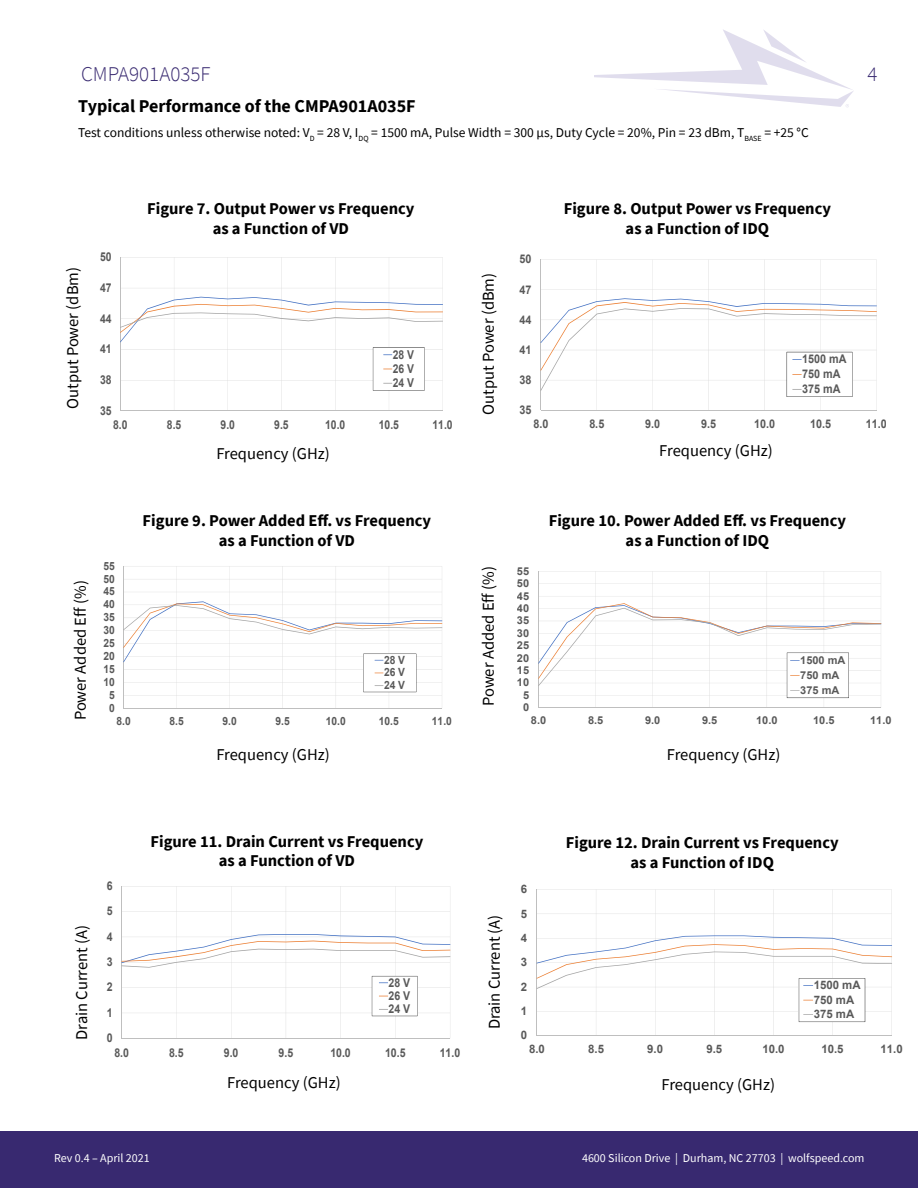
<style>
.page{position:relative;width:918px;height:1188px;background:#fff}
.page>*{position:absolute;margin:0;border:0;box-sizing:border-box;transform-origin:0 0}
.t1{font:300 21px "Source Sans Pro";color:#382970}
.Section{font:700 18px "Source Sans Pro";color:#000}
.t2{font:700 16.5px/19.8px "Source Sans Pro";color:#000;text-align:center}
.t3{font:16.5px "Source Sans Pro";color:#000}
.t4{font:13.5px "Source Sans Pro";color:#000}
.t5{font:700 12.15px/14.2px "Arial";color:#595959;text-align:justify;scale:.85 1}
.t6{font:700 12.15px/13.4px "Arial";color:#595959;text-align:justify;scale:.87 1}
.t7{font:12px "Source Sans Pro";color:#fff}
.t8{font:700 12px/14.9px "Arial";color:#595959;scale:.9 1}
.t9{font:700 11.7px/14.5px "Arial";color:#595959}
.t10{font:700 11.25px/12.8px "Arial";color:#595959;text-align:justify;scale:.9 1}
.t11{font:700 10.8px/15px "Arial";color:#595959}
</style>
<div class="page">
<svg style="left:594px;top:29px;width:259px;height:78px"></svg>
<div style="left:0;top:1131px;width:918px;height:57px;background:#382970"></div>
<svg style="left:121px;top:886px;width:330px;height:153px"></svg>
<svg style="left:123px;top:566px;width:320px;height:143px"></svg>
<svg style="left:538px;top:571px;width:344px;height:137px"></svg>
<svg style="left:536px;top:889px;width:356px;height:147px"></svg>
<svg style="left:540px;top:259px;width:337px;height:152px"></svg>
<svg style="left:120px;top:257px;width:323px;height:154px"></svg>
<p class="t1" style="left:81px;top:61px;width:131px">CMPA901A035F</p>
<p class="t1" style="left:867px;top:61px;width:12px">4</p>
<p class="Section" style="left:78px;top:94px;width:339px">Typical Performance of the CMPA901A035F</p>
<p class="t4" style="left:78px;top:124px;width:732px">Test conditions unless otherwise noted: V<sub>D</sub> = 28 V, I<sub>DQ</sub> = 1500 mA, Pulse Width = 300 μs, Duty Cycle = 20%, Pin = 23 dBm, T<sub>BASE</sub> = +25 °C</p>
<p class="t3" style="left:62px;top:409px;width:143px;rotate:-90deg">Output Power (dBm)</p>
<p class="t5" style="left:100px;top:250px;width:15px">50</p>
<p class="t5" style="left:100px;top:281px;width:15px">47</p>
<p class="t5" style="left:100px;top:311px;width:15px">44</p>
<p class="t5" style="left:100px;top:342px;width:15px">41</p>
<p class="t5" style="left:100px;top:373px;width:15px">38</p>
<p class="t5" style="left:100px;top:403px;width:15px">35</p>
<p class="t2" style="left:147px;top:198px;width:269px">Figure 7. Output Power vs Frequency as a Function of VD</p>
<p class="t5" style="left:393px;top:347px;width:27px">28 V 26 V 24 V</p>
<p class="t5" style="left:113px;top:418px;width:18px">8.0</p>
<p class="t5" style="left:167px;top:418px;width:18px">8.5</p>
<p class="t5" style="left:221px;top:418px;width:18px">9.0</p>
<p class="t5" style="left:274px;top:418px;width:19px">9.5</p>
<p class="t5" style="left:325px;top:418px;width:25px">10.0</p>
<p class="t5" style="left:379px;top:418px;width:25px">10.5</p>
<p class="t5" style="left:433px;top:418px;width:25px">11.0</p>
<p class="t3" style="left:216px;top:443px;width:115px">Frequency (GHz)</p>
<p class="t3" style="left:70px;top:720px;width:141px;rotate:-90deg">Power Added Eff (%)</p>
<p class="t10" style="left:103px;top:559px;width:14px">55</p>
<p class="t10" style="left:103px;top:572px;width:14px">50</p>
<p class="t10" style="left:103px;top:585px;width:14px">45</p>
<p class="t10" style="left:103px;top:598px;width:14px">40</p>
<p class="t10" style="left:103px;top:611px;width:14px">35</p>
<p class="t10" style="left:103px;top:624px;width:14px">30</p>
<p class="t10" style="left:103px;top:637px;width:14px">25</p>
<p class="t10" style="left:103px;top:650px;width:14px">20</p>
<p class="t10" style="left:103px;top:663px;width:14px">15</p>
<p class="t10" style="left:103px;top:676px;width:14px">10</p>
<p class="t10" style="left:109px;top:689px;width:8px">5</p>
<p class="t10" style="left:109px;top:702px;width:8px">0</p>
<p class="t2" style="left:143px;top:510px;width:290px">Figure 9. Power Added Eff. vs Frequency as a Function of VD</p>
<p class="t10" style="left:384px;top:654px;width:25px">28 V 26 V 24 V</p>
<p class="t10" style="left:117px;top:715px;width:17px">8.0</p>
<p class="t10" style="left:170px;top:715px;width:17px">8.5</p>
<p class="t10" style="left:223px;top:715px;width:17px">9.0</p>
<p class="t10" style="left:276px;top:715px;width:17px">9.5</p>
<p class="t10" style="left:326px;top:715px;width:24px">10.0</p>
<p class="t10" style="left:379px;top:715px;width:24px">10.5</p>
<p class="t10" style="left:432px;top:715px;width:24px">11.0</p>
<p class="t3" style="left:216px;top:744px;width:115px">Frequency (GHz)</p>
<p class="t3" style="left:478px;top:415px;width:143px;rotate:-90deg">Output Power (dBm)</p>
<p class="t8" style="left:520px;top:252px;width:15px">50</p>
<p class="t8" style="left:520px;top:282px;width:15px">47</p>
<p class="t8" style="left:520px;top:312px;width:15px">44</p>
<p class="t8" style="left:520px;top:342px;width:15px">41</p>
<p class="t8" style="left:520px;top:372px;width:15px">38</p>
<p class="t8" style="left:520px;top:402px;width:15px">35</p>
<p class="t2" style="left:564px;top:198px;width:269px">Figure 8. Output Power vs Frequency as a Function of IDQ</p>
<p class="t8" style="left:802px;top:352px;width:51px">1500 mA<br>750 mA<br>375 mA</p>
<p class="t8" style="left:533px;top:417px;width:18px">8.0</p>
<p class="t8" style="left:589px;top:417px;width:18px">8.5</p>
<p class="t8" style="left:645px;top:417px;width:18px">9.0</p>
<p class="t8" style="left:701px;top:417px;width:18px">9.5</p>
<p class="t8" style="left:754px;top:417px;width:25px">10.0</p>
<p class="t8" style="left:810px;top:417px;width:25px">10.5</p>
<p class="t8" style="left:866px;top:417px;width:25px">11.0</p>
<p class="t3" style="left:659px;top:440px;width:115px">Frequency (GHz)</p>
<p class="t3" style="left:478px;top:706px;width:141px;rotate:-90deg">Power Added Eff (%)</p>
<p class="t11" style="left:517px;top:564px;width:14px">55</p>
<p class="t11" style="left:517px;top:576px;width:14px">50</p>
<p class="t11" style="left:517px;top:588px;width:14px">45</p>
<p class="t11" style="left:517px;top:601px;width:14px">40</p>
<p class="t11" style="left:517px;top:613px;width:14px">35</p>
<p class="t11" style="left:517px;top:626px;width:14px">30</p>
<p class="t11" style="left:517px;top:638px;width:14px">25</p>
<p class="t11" style="left:517px;top:650px;width:14px">20</p>
<p class="t11" style="left:517px;top:663px;width:14px">15</p>
<p class="t11" style="left:517px;top:675px;width:14px">10</p>
<p class="t11" style="left:523px;top:688px;width:8px">5</p>
<p class="t11" style="left:523px;top:700px;width:8px">0</p>
<p class="t2" style="left:549px;top:510px;width:299px">Figure 10. Power Added Eff. vs Frequency as a Function of IDQ</p>
<p class="t11" style="left:800px;top:653px;width:47px">1500 mA<br>750 mA<br>375 mA</p>
<p class="t11" style="left:531px;top:713px;width:17px">8.0</p>
<p class="t11" style="left:588px;top:713px;width:17px">8.5</p>
<p class="t11" style="left:645px;top:713px;width:17px">9.0</p>
<p class="t11" style="left:702px;top:713px;width:17px">9.5</p>
<p class="t11" style="left:756px;top:713px;width:23px">10.0</p>
<p class="t11" style="left:813px;top:713px;width:23px">10.5</p>
<p class="t11" style="left:870px;top:713px;width:23px">11.0</p>
<p class="t3" style="left:667px;top:744px;width:115px">Frequency (GHz)</p>
<p class="t3" style="left:71px;top:1040px;width:116px;rotate:-90deg">Drain Current (A)</p>
<p class="t6" style="left:107px;top:879px;width:8px">6</p>
<p class="t6" style="left:107px;top:905px;width:8px">5</p>
<p class="t6" style="left:107px;top:930px;width:8px">4</p>
<p class="t6" style="left:107px;top:955px;width:8px">3</p>
<p class="t6" style="left:107px;top:981px;width:8px">2</p>
<p class="t6" style="left:107px;top:1006px;width:8px">1</p>
<p class="t6" style="left:107px;top:1031px;width:8px">0</p>
<p class="t2" style="left:151px;top:831px;width:274px">Figure 11. Drain Current vs Frequency as a Function of VD</p>
<p class="t6" style="left:389px;top:976px;width:26px">28 V 26 V 24 V</p>
<p class="t6" style="left:114px;top:1046px;width:18px">8.0</p>
<p class="t6" style="left:169px;top:1046px;width:18px">8.5</p>
<p class="t6" style="left:224px;top:1046px;width:18px">9.0</p>
<p class="t6" style="left:279px;top:1046px;width:18px">9.5</p>
<p class="t6" style="left:330px;top:1046px;width:25px">10.0</p>
<p class="t6" style="left:385px;top:1046px;width:25px">10.5</p>
<p class="t6" style="left:440px;top:1046px;width:25px">11.0</p>
<p class="t3" style="left:227px;top:1072px;width:115px">Frequency (GHz)</p>
<p class="t3" style="left:484px;top:1029px;width:116px;rotate:-90deg">Drain Current (A)</p>
<p class="t9" style="left:521px;top:882px;width:8px">6</p>
<p class="t9" style="left:521px;top:906px;width:8px">5</p>
<p class="t9" style="left:521px;top:931px;width:8px">4</p>
<p class="t9" style="left:521px;top:955px;width:8px">3</p>
<p class="t9" style="left:521px;top:979px;width:8px">2</p>
<p class="t9" style="left:521px;top:1004px;width:8px">1</p>
<p class="t9" style="left:521px;top:1028px;width:8px">0</p>
<p class="t2" style="left:566px;top:833px;width:274px">Figure 12. Drain Current vs Frequency as a Function of IDQ</p>
<p class="t9" style="left:814px;top:978px;width:48px">1500 mA<br>750 mA<br>375 mA</p>
<p class="t9" style="left:529px;top:1042px;width:17px">8.0</p>
<p class="t9" style="left:588px;top:1042px;width:17px">8.5</p>
<p class="t9" style="left:647px;top:1042px;width:17px">9.0</p>
<p class="t9" style="left:706px;top:1042px;width:17px">9.5</p>
<p class="t9" style="left:762px;top:1042px;width:24px">10.0</p>
<p class="t9" style="left:821px;top:1042px;width:24px">10.5</p>
<p class="t9" style="left:881px;top:1042px;width:24px">11.0</p>
<p class="t3" style="left:662px;top:1074px;width:115px">Frequency (GHz)</p>
<p class="t7" style="left:54px;top:1150px;width:97px">Rev 0.4 – April 2021</p>
<p class="t7" style="left:582px;top:1150px;width:284px">4600 Silicon Drive | Durham, NC 27703 | wolfspeed.com</p>
</div>
